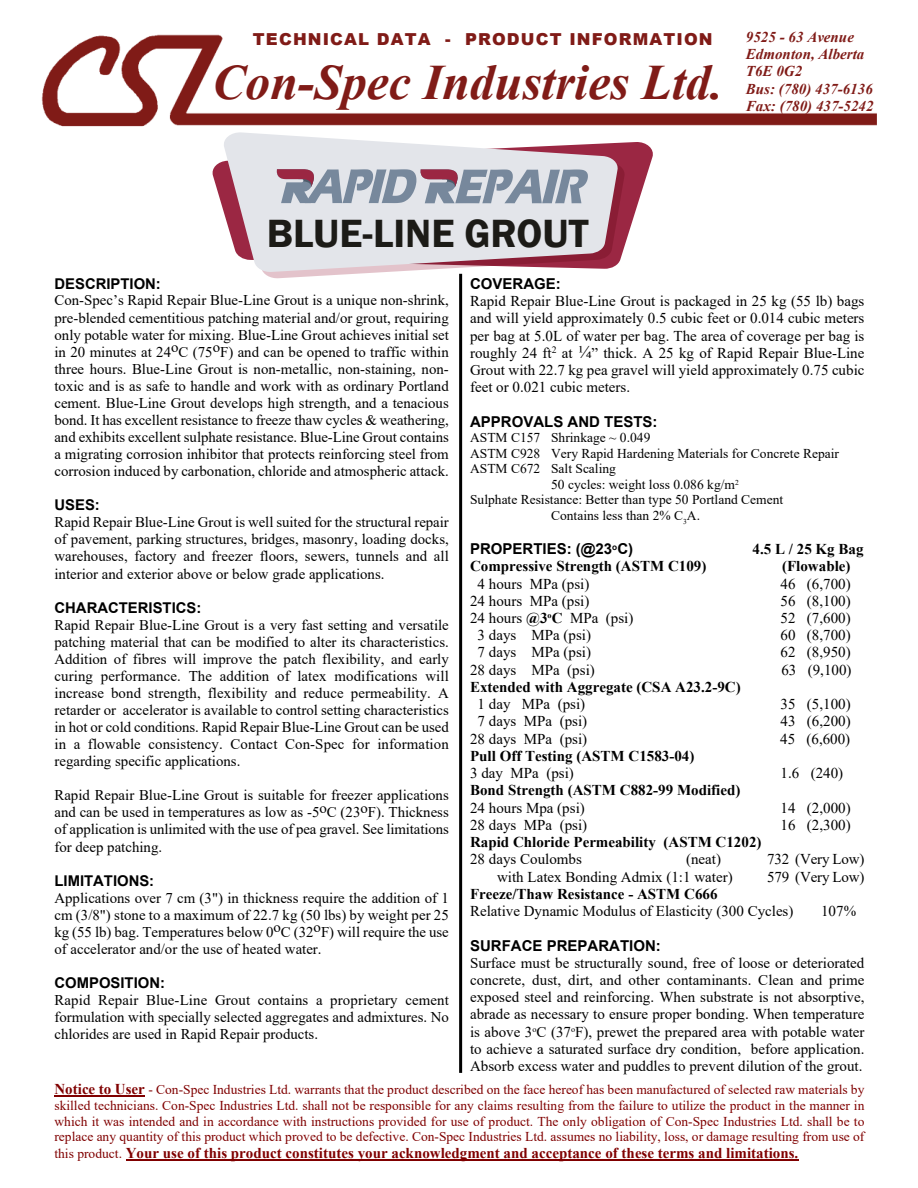
<style>
.page{position:relative;width:918px;height:1188px;background:#fff}
.page>*{position:absolute;margin:0;border:0;box-sizing:border-box;transform-origin:0 0}
.t1{font:italic 700 49.5px "Times New Roman";color:#801b17}
.t2{font:600 40.5px "Franklin Gothic";color:#1c1b17}
.t3{font:900 16.5px "Arial";letter-spacing:.07em;color:#801b17}
.t4{font:15px/17.2px "Times New Roman";color:#000;text-align:justify}
.t5{font:700 15px "Times New Roman";color:#000}
.t6{font:700 15px "Times New Roman";color:#800000}
.t7{font:italic 700 15px/17.2px "Times New Roman";color:#801b17}
.t8{font:700 15px "Arial";color:#000}
.t9{font:14.85px/17.1px "Times New Roman";color:#000;text-align:justify}
.t10{font:700 14.85px "Arial";color:#000}
.t11{font:13.5px/15.6px "Times New Roman";color:#800000;text-align:justify}
.t12{font:13.5px "Times New Roman";color:#000}
.s1{font-size:18px}
.s2{font-weight:700}
.s3{font-weight:700;font-size:15px}
.s4{font-weight:400;font-size:13.5px}
</style>
<div class="page">
<hr style="left:459px;top:274px;width:3px;height:799px;background:#000">
<hr style="left:54px;top:1095px;width:91px;height:2px;background:#800000">
<hr style="left:126px;top:1159px;width:672px;height:1px;background:#800000">
<img style="left:41px;top:34px;width:836px;height:93px">
<svg style="left:212px;top:142px;width:441px;height:99px"></svg>
<svg style="left:263px;top:142px;width:363px;height:137px"></svg>
<svg style="left:222px;top:132px;width:397px;height:140px;background:#ded2d9"></svg>
<svg style="left:275px;top:169px;width:313px;height:34px;background:#a2a4b3"></svg>
<p class="t3" style="left:253px;top:33px;width:461px">TECHNICAL DATA - PRODUCT INFORMATION</p>
<h1 class="t1" style="left:213px;top:66px;width:512px">Con-Spec Industries Ltd.</h1>
<p class="t7" style="left:746px;top:30px;width:128px">9525 - 63 Avenue<br>Edmonton, Alberta<br>T6E 0G2<br>Bus: (780) 437-6136</p>
<p class="t7" style="left:746px;top:99px;width:129px">Fax: (780) 437-5242</p>
<h2 class="t2" style="left:267px;top:219px;width:323px">BLUE-LINE GROUT</h2>
<p class="t10" style="left:54px;top:278px;width:108px">DESCRIPTION:</p>
<p class="t9" style="left:54px;top:293px;width:396px">Con-Spec’s Rapid Repair Blue-Line Grout is a unique non-shrink, pre-blended cementitious patching material and/or grout, requiring only potable water for mixing. Blue-Line Grout achieves initial set in 20 minutes at 24oC (75oF) and can be opened to traffic within three hours. Blue-Line Grout is non-metallic, non-staining, non&shy;toxic and is as safe to handle and work with as ordinary Portland cement. Blue-Line Grout develops high strength, and a tenacious bond. It has excellent resistance to freeze thaw cycles &amp; weathering, and exhibits excellent sulphate resistance. Blue-Line Grout contains a migrating corrosion inhibitor that protects reinforcing steel from corrosion induced by carbonation, chloride and atmospheric attack.</p>
<p class="t10" style="left:54px;top:500px;width:47px">USES:</p>
<p class="t9" style="left:54px;top:515px;width:396px">Rapid Repair Blue-Line Grout is well suited for the structural repair of pavement, parking structures, bridges, masonry, loading docks, warehouses, factory and freezer floors, sewers, tunnels and all interior and exterior above or below grade applications.</p>
<p class="t10" style="left:54px;top:602px;width:148px">CHARACTERISTICS:</p>
<p class="t9" style="left:54px;top:618px;width:396px">Rapid Repair Blue-Line Grout is a very fast setting and versatile patching material that can be modified to alter its characteristics.<br>Addition of fibres will improve the patch flexibility, and early curing performance. The addition of latex modifications will increase bond strength, flexibility and reduce permeability. A retarder or accelerator is available to control setting characteristics in hot or cold conditions. Rapid Repair Blue-Line Grout can be used in a flowable consistency. Contact Con-Spec for information regarding specific applications.</p>
<p class="t9" style="left:54px;top:788px;width:396px">Rapid Repair Blue-Line Grout is suitable for freezer applications and can be used in temperatures as low as -5oC (23oF). Thickness of application is unlimited with the use of pea gravel. See limitations for deep patching.</p>
<p class="t10" style="left:54px;top:875px;width:101px">LIMITATIONS:</p>
<p class="t9" style="left:54px;top:891px;width:396px">Applications over 7 cm (3") in thickness require the addition of 1 cm (3/8") stone to a maximum of 22.7 kg (50 lbs) by weight per 25 kg (55 lb) bag. Temperatures below 0oC (32oF) will require the use of accelerator and/or the use of heated water.</p>
<p class="t10" style="left:54px;top:977px;width:112px">COMPOSITION:</p>
<p class="t9" style="left:54px;top:993px;width:396px">Rapid Repair Blue-Line Grout contains a proprietary cement formulation with specially selected aggregates and admixtures. No chlorides are used in Rapid Repair products.</p>
<p class="t8" style="left:470px;top:278px;width:92px">COVERAGE:</p>
<p class="t4" style="left:470px;top:294px;width:396px">Rapid Repair Blue-Line Grout is packaged in 25 kg (55 lb) bags and will yield approximately 0.5 cubic feet or 0.014 cubic meters per bag at 5.0L of water per bag. The area of coverage per bag is roughly 24 ft<sup>2</sup> at <span class="s1">¼</span>” thick. A 25 kg of Rapid Repair Blue-Line Grout with 22.7 kg pea gravel will yield approximately 0.75 cubic feet or 0.021 cubic meters.</p>
<p class="t8" style="left:470px;top:416px;width:189px">APPROVALS AND TESTS:</p>
<p class="t12" style="left:470px;top:433px;width:182px">ASTM C157 Shrinkage ~ 0.049</p>
<p class="t12" style="left:470px;top:449px;width:370px">ASTM C928 Very Rapid Hardening Materials for Concrete Repair</p>
<p class="t12" style="left:470px;top:464px;width:147px">ASTM C672 Salt Scaling</p>
<p class="t12" style="left:551px;top:480px;width:189px">50 cycles: weight loss 0.086 kg/m<sup>2</sup></p>
<p class="t12" style="left:470px;top:495px;width:315px">Sulphate Resistance: Better than type 50 Portland Cement</p>
<p class="t12" style="left:551px;top:511px;width:150px">Contains less than 2% C<sub>3</sub>A.</p>
<p class="t8" style="left:470px;top:543px;width:165px">PROPERTIES: (@23<sup>o</sup>C)</p>
<p class="t5" style="left:753px;top:544px;width:113px">4.5 L / 25 Kg Bag</p>
<p class="t5" style="left:470px;top:561px;width:238px">Compressive Strength (ASTM C109)</p>
<p class="t5" style="left:782px;top:561px;width:70px">(Flowable)</p>
<p class="t4" style="left:478px;top:576px;width:113px">4 hours MPa (psi)</p>
<p class="t4" style="left:781px;top:576px;width:72px">46 (6,700)</p>
<p class="t4" style="left:470px;top:594px;width:121px">24 hours MPa (psi)</p>
<p class="t4" style="left:781px;top:594px;width:72px">56 (8,100)</p>
<p class="t4" style="left:470px;top:611px;width:165px">24 hours <span class="s2">@3</span><sup>o</sup><span class="s2">C</span> MPa (psi)</p>
<p class="t4" style="left:781px;top:611px;width:72px">52 (7,600)</p>
<p class="t4" style="left:478px;top:628px;width:115px">3 days MPa (psi)</p>
<p class="t4" style="left:781px;top:628px;width:72px">60 (8,700)</p>
<p class="t4" style="left:478px;top:645px;width:115px">7 days MPa (psi)</p>
<p class="t4" style="left:781px;top:645px;width:72px">62 (8,950)</p>
<p class="t4" style="left:470px;top:663px;width:126px">28 days MPa (psi)</p>
<p class="t4" style="left:781px;top:663px;width:72px">63 (9,100)</p>
<p class="t5" style="left:470px;top:682px;width:272px">Extended with Aggregate (CSA A23.2-9C)</p>
<p class="t4" style="left:478px;top:697px;width:109px">1 day MPa (psi)</p>
<p class="t4" style="left:781px;top:697px;width:72px">35 (5,100)</p>
<p class="t4" style="left:478px;top:714px;width:111px">7 days MPa (psi)</p>
<p class="t4" style="left:781px;top:714px;width:72px">43 (6,200)</p>
<p class="t4" style="left:470px;top:731px;width:119px">28 days MPa (psi)</p>
<p class="t4" style="left:780px;top:731px;width:72px">45 (6,600)</p>
<p class="t5" style="left:470px;top:751px;width:226px">Pull Off Testing (ASTM C1583-04)</p>
<p class="t4" style="left:470px;top:766px;width:105px">3 day MPa (psi)</p>
<p class="t4" style="left:781px;top:766px;width:64px">1.6 (240)</p>
<p class="t5" style="left:470px;top:785px;width:272px">Bond Strength (ASTM C882-99 Modified)</p>
<p class="t4" style="left:470px;top:800px;width:116px">24 hours Mpa (psi)</p>
<p class="t4" style="left:781px;top:800px;width:72px">14 (2,000)</p>
<p class="t4" style="left:470px;top:818px;width:119px">28 days MPa (psi)</p>
<p class="t4" style="left:781px;top:818px;width:72px">16 (2,300)</p>
<p class="t5" style="left:470px;top:837px;width:293px">Rapid Chloride Permeability (ASTM C1202)</p>
<p class="t4" style="left:470px;top:852px;width:113px">28 days Coulombs</p>
<p class="t4" style="left:686px;top:852px;width:36px">(neat)</p>
<p class="t4" style="left:767px;top:852px;width:99px">732 (Very Low)</p>
<p class="t4" style="left:497px;top:869px;width:237px">with Latex Bonding Admix (1:1 water)</p>
<p class="t4" style="left:767px;top:869px;width:99px">579 (Very Low)</p>
<p class="t5" style="left:470px;top:889px;width:249px">Freeze/Thaw Resistance - ASTM C666</p>
<p class="t4" style="left:470px;top:904px;width:325px">Relative Dynamic Modulus of Elasticity (300 Cycles)</p>
<p class="t4" style="left:821px;top:904px;width:37px">107%</p>
<p class="t8" style="left:470px;top:940px;width:192px">SURFACE PREPARATION:</p>
<p class="t4" style="left:470px;top:956px;width:396px">Surface must be structurally sound, free of loose or deteriorated concrete, dust, dirt, and other contaminants. Clean and prime exposed steel and reinforcing. When substrate is not absorptive, abrade as necessary to ensure proper bonding. When temperature is above 3<sup>o</sup>C (37<sup>o</sup>F), prewet the prepared area with potable water to achieve a saturated surface dry condition, before application.<br>Absorb excess water and puddles to prevent dilution of the grout.</p>
<p class="t11" style="left:54px;top:1083px;width:811px"><span class="s3">Notice to User</span> - Con-Spec Industries Ltd. warrants that the product described on the face hereof has been manufactured of selected raw materials by skilled technicians. Con-Spec Industries Ltd. shall not be responsible for any claims resulting from the failure to utilize the product in the manner in which it was intended and in accordance with instructions provided for use of product. The only obligation of Con-Spec Industries Ltd. shall be to replace any quantity of this product which proved to be defective. Con-Spec Industries Ltd. assumes no liability, loss, or damage resulting from use of</p>
<p class="t6" style="left:54px;top:1148px;width:745px"><span class="s4">this product.</span> Your use of this product constitutes your acknowledgment and acceptance of these terms and limitations.</p>
</div>
